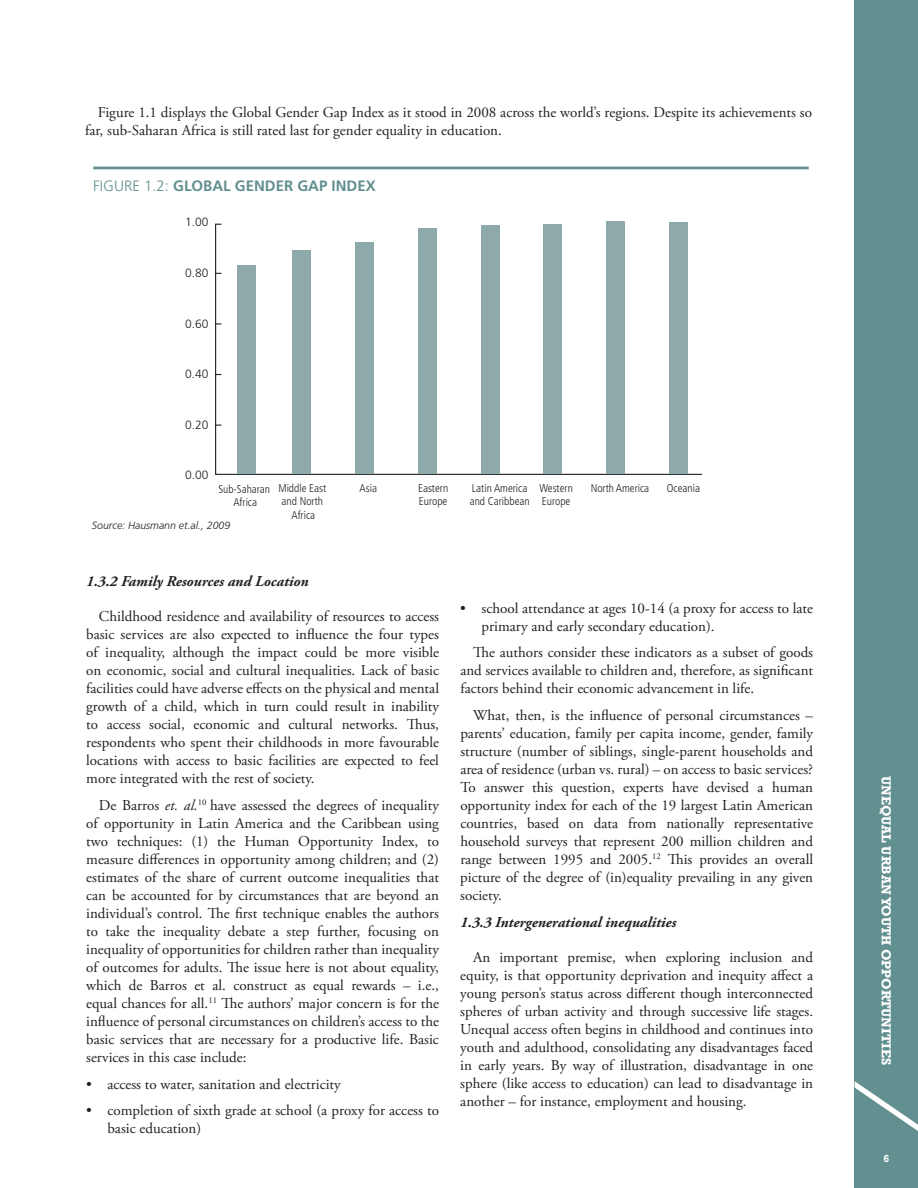
<style>
.page{position:relative;width:918px;height:1188px;background:#fff}
.page>*{position:absolute;margin:0;border:0;box-sizing:border-box;transform-origin:0 0}
.t1{font:15px/18px "Adobe Garamond Pro";color:#231f20;text-align:justify}
.t2{font:italic 700 15px "Adobe Garamond Pro";color:#231f20}
.t3{font:700 15px "Frutiger LT Std";color:#628f8f}
.t4{font:300 15px "Frutiger LT Std";color:#628f8f}
.t5{font:700 13.5px "Rockwell";color:#fff}
.t6{font:300 12px "Frutiger LT Std";color:#231f20}
.t7{font:300 condensed 11.25px/13.5px "Frutiger LT Std";color:#231f20}
.t8{font:italic 300 10.5px "Frutiger LT Std";color:#231f20}
.t9{font:700 10.5px "Rockwell";color:#fff}
.s1{font-weight:300}
.s2{font-style:italic}
</style>
<div class="page">
<div style="left:854px;top:0;width:64px;height:1187px;background:#628f8f"></div>
<svg style="left:854px;top:1081px;width:64px;height:50px"></svg>
<svg style="left:214px;top:223px;width:488px;height:252px"></svg>
<div style="left:237px;top:265px;width:19px;height:209px;background:#8da9a9"></div>
<div style="left:292px;top:250px;width:19px;height:224px;background:#8da9a9"></div>
<div style="left:355px;top:243px;width:19px;height:231px;background:#8da9a9"></div>
<div style="left:418px;top:228px;width:19px;height:246px;background:#8da9a9"></div>
<div style="left:481px;top:225px;width:18px;height:249px;background:#8da9a9"></div>
<div style="left:543px;top:224px;width:19px;height:250px;background:#8da9a9"></div>
<div style="left:606px;top:221px;width:19px;height:253px;background:#8da9a9"></div>
<div style="left:669px;top:222px;width:19px;height:252px;background:#8da9a9"></div>
<hr style="left:93px;top:167px;width:715px;height:2px;background:#628f8f">
<p class="t1" style="left:85px;top:104px;width:728px;text-indent:13px">Figure 1.1 displays the Global Gender Gap Index as it stood in 2008 across the world’s regions. Despite its achievements so far, sub-Saharan Africa is still rated last for gender equality in education.</p>
<p class="t4" style="left:93px;top:177px;width:16px">FIGURE</p>
<p class="t3" style="left:144px;top:176px;width:233px"><span class="s1">1.2:</span> GLOBAL GENDER GAP INDEX</p>
<p class="t6" style="left:185px;top:215px;width:25px">1.00</p>
<p class="t6" style="left:185px;top:266px;width:25px">0.80</p>
<p class="t6" style="left:185px;top:316px;width:25px">0.60</p>
<p class="t6" style="left:185px;top:367px;width:25px">0.40</p>
<p class="t6" style="left:185px;top:417px;width:25px">0.20</p>
<p class="t6" style="left:185px;top:468px;width:25px">0.00</p>
<p class="t7" style="left:218px;top:482px;width:53px;text-align:center">Sub-Saharan<br>Africa</p>
<p class="t7" style="left:278px;top:481px;width:49px;text-align:center">Middle East and North<br>Africa</p>
<p class="t7" style="left:359px;top:481px;width:19px">Asia</p>
<p class="t7" style="left:418px;top:481px;width:32px">Eastern<br>Europe</p>
<p class="t7" style="left:470px;top:481px;width:61px">Latin America and Caribbean</p>
<p class="t7" style="left:539px;top:481px;width:35px">Western<br>Europe</p>
<p class="t7" style="left:590px;top:481px;width:60px">North America</p>
<p class="t7" style="left:667px;top:481px;width:35px">Oceania</p>
<p class="t8" style="left:92px;top:520px;width:140px">Source: Hausmann et.al., 2009</p>
<p class="t2" style="left:86px;top:573px;width:224px">1.3.2 Family Resources and Location</p>
<p class="t1" style="left:86px;top:608px;width:354px;text-indent:13px">Childhood residence and availability of resources to access basic services are also expected to influence the four types of inequality, although the impact could be more visible on economic, social and cultural inequalities. Lack of basic facilities could have adverse effects on the physical and mental growth of a child, which in turn could result in inability to access social, economic and cultural networks. Thus, respondents who spent their childhoods in more favourable locations with access to basic facilities are expected to feel more integrated with the rest of society.</p>
<p class="t1" style="left:86px;top:796px;width:354px;text-indent:13px">De Barros <span class="s2">et. al.</span><sup>10</sup> have assessed the degrees of inequality of opportunity in Latin America and the Caribbean using two techniques: (1) the Human Opportunity Index, to measure differences in opportunity among children; and (2) estimates of the share of current outcome inequalities that can be accounted for by circumstances that are beyond an individual’s control. The first technique enables the authors to take the inequality debate a step further, focusing on inequality of opportunities for children rather than inequality of outcomes for adults. The issue here is not about equality, which de Barros et al. construct as equal rewards – i.e., equal chances for all.<sup>11</sup> The authors’ major concern is for the influence of personal circumstances on children’s access to the basic services that are necessary for a productive life. Basic services in this case include:</p>
<p class="t1" style="left:86px;top:1075px;width:256px">• access to water, sanitation and electricity</p>
<p class="t1" style="left:107px;top:1101px;width:333px;text-indent:-21px">• completion of sixth grade at school (a proxy for access to basic education)</p>
<p class="t1" style="left:481px;top:599px;width:333px;text-indent:-21px">• school attendance at ages 10-14 (a proxy for access to late primary and early secondary education).</p>
<p class="t1" style="left:460px;top:644px;width:354px;text-indent:13px">The authors consider these indicators as a subset of goods and services available to children and, therefore, as significant factors behind their economic advancement in life.</p>
<p class="t1" style="left:460px;top:706px;width:354px;text-indent:13px">What, then, is the influence of personal circumstances – parents’ education, family per capita income, gender, family structure (number of siblings, single-parent households and area of residence (urban vs. rural) – on access to basic services?<br>To answer this question, experts have devised a human opportunity index for each of the 19 largest Latin American countries, based on data from nationally representative household surveys that represent 200 million children and range between 1995 and 2005.<sup>12</sup> This provides an overall picture of the degree of (in)equality prevailing in any given society.</p>
<p class="t2" style="left:460px;top:913px;width:218px">1.3.3 Intergenerational inequalities</p>
<p class="t1" style="left:460px;top:948px;width:354px;text-indent:13px">An important premise, when exploring inclusion and equity, is that opportunity deprivation and inequity affect a young person’s status across different though interconnected spheres of urban activity and through successive life stages.<br>Unequal access often begins in childhood and continues into youth and adulthood, consolidating any disadvantages faced in early years. By way of illustration, disadvantage in one sphere (like access to education) can lead to disadvantage in another – for instance, employment and housing.</p>
<p class="t5" style="left:894px;top:776px;width:290px;rotate:90deg">Unequal Urban Youth Opportunities</p>
<p class="t9" style="left:883px;top:1151px;width:7px">6</p>
</div>
